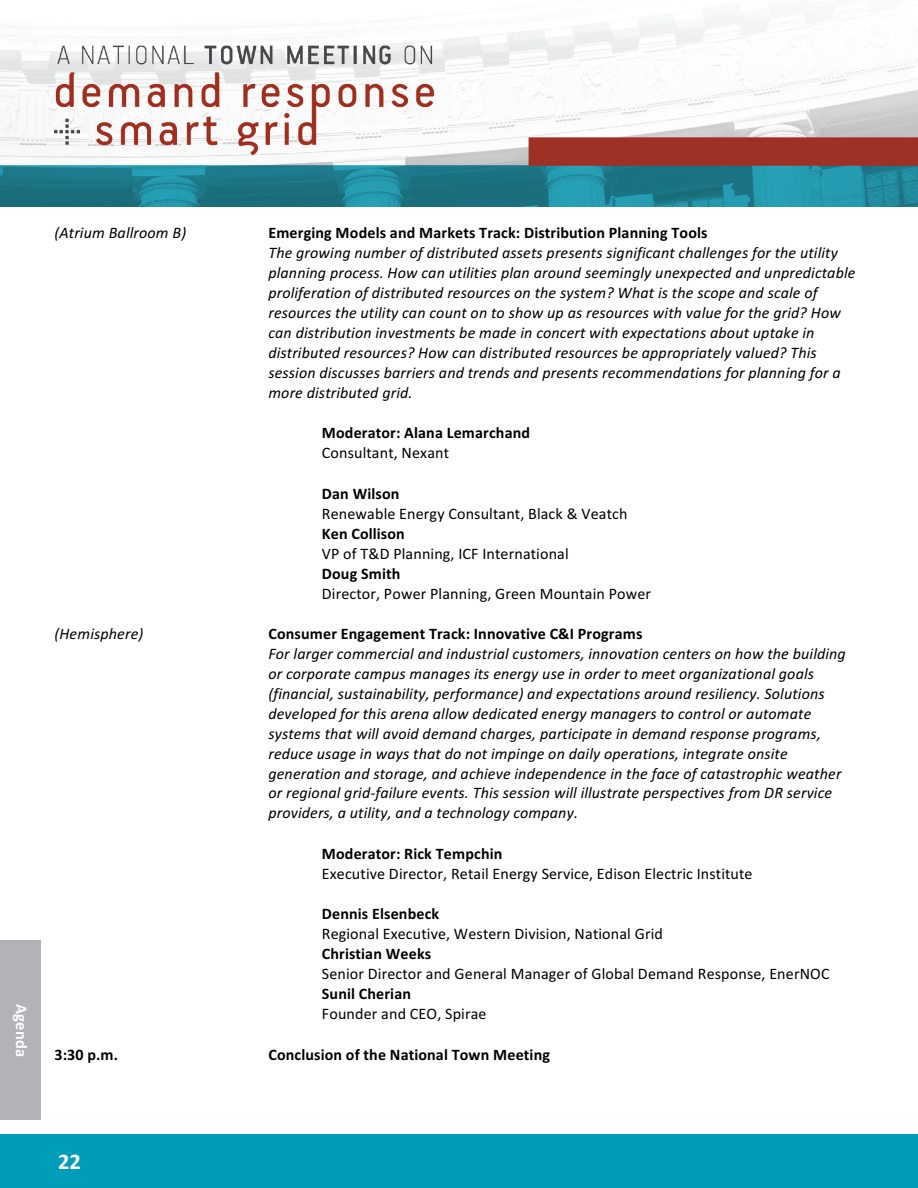
<style>
.page{position:relative;width:918px;height:1188px;background:#fff}
.page>*{position:absolute;margin:0;border:0;box-sizing:border-box;transform-origin:0 0}
.t1{font:700 22.5px "Calibri";color:#fff}
.t2{font:700 16.5px "Calibri";letter-spacing:.01em;color:#fff}
.t3{font:italic 16.05px/20px "Calibri";letter-spacing:.01em;color:#000}
.t4{font:16.05px/20px "Calibri";letter-spacing:.01em;color:#000}
.t5{font:700 16.05px/19.6px "Calibri";letter-spacing:.01em;color:#000}
.s1{font-weight:700;font-style:normal}
.s2{font-weight:400}
.s3{font-weight:700}
</style>
<div class="page">
<div style="left:0;top:1134px;width:918px;height:54px;background:#009dba"></div>
<div style="left:0;top:940px;width:40px;height:180px;background:#b2b3b7"></div>
<img style="left:0;top:14px;width:918px;height:193px">
<p class="t2" style="left:32px;top:1004px;width:54px;rotate:90deg">Agenda</p>
<p class="t3" style="left:54px;top:222px;width:133px">(Atrium Ballroom B)</p>
<p class="t3" style="left:268px;top:222px;width:589px"><span class="s1">Emerging Models and Markets Track: Distribution Planning Tools<br></span>The growing number of distributed assets presents significant challenges for the utility planning process. How can utilities plan around seemingly unexpected and unpredictable proliferation of distributed resources on the system? What is the scope and scale of resources the utility can count on to show up as resources with value for the grid? How can distribution investments be made in concert with expectations about uptake in distributed resources? How can distributed resources be appropriately valued? This session discusses barriers and trends and presents recommendations for planning for a more distributed grid.</p>
<p class="t5" style="left:322px;top:423px;width:210px">Moderator: Alana Lemarchand<br><span class="s2">Consultant, Nexant</span></p>
<p class="t4" style="left:322px;top:483px;width:331px"><span class="s3">Dan Wilson<br></span>Renewable Energy Consultant, Black &amp; Veatch<br><span class="s3">Ken Collison<br></span>VP of T&amp;D Planning, ICF International<br><span class="s3">Doug Smith<br></span>Director, Power Planning, Green Mountain Power</p>
<p class="t3" style="left:54px;top:623px;width:90px">(Hemisphere)</p>
<p class="t3" style="left:268px;top:623px;width:579px"><span class="s1">Consumer Engagement Track: Innovative C&amp;I Programs<br></span>For larger commercial and industrial customers, innovation centers on how the building or corporate campus manages its energy use in order to meet organizational goals (financial, sustainability, performance) and expectations around resiliency. Solutions developed for this arena allow dedicated energy managers to control or automate systems that will avoid demand charges, participate in demand response programs, reduce usage in ways that do not impinge on daily operations, integrate onsite generation and storage, and achieve independence in the face of catastrophic weather or regional grid-failure events. This session will illustrate perspectives from DR service providers, a utility, and a technology company.</p>
<p class="t4" style="left:322px;top:843px;width:432px"><span class="s3">Moderator: Rick Tempchin<br></span>Executive Director, Retail Energy Service, Edison Electric Institute</p>
<p class="t4" style="left:322px;top:903px;width:509px"><span class="s3">Dennis Elsenbeck<br></span>Regional Executive, Western Division, National Grid<br><span class="s3">Christian Weeks<br></span>Senior Director and General Manager of Global Demand Response, EnerNOC <span class="s3">Sunil Cherian<br></span>Founder and CEO, Spirae</p>
<p class="t5" style="left:54px;top:1044px;width:65px">3:30 p.m.</p>
<p class="t5" style="left:268px;top:1044px;width:283px">Conclusion of the National Town Meeting</p>
<h1 class="t1" style="left:58px;top:1147px;width:24px">22</h1>
</div>
